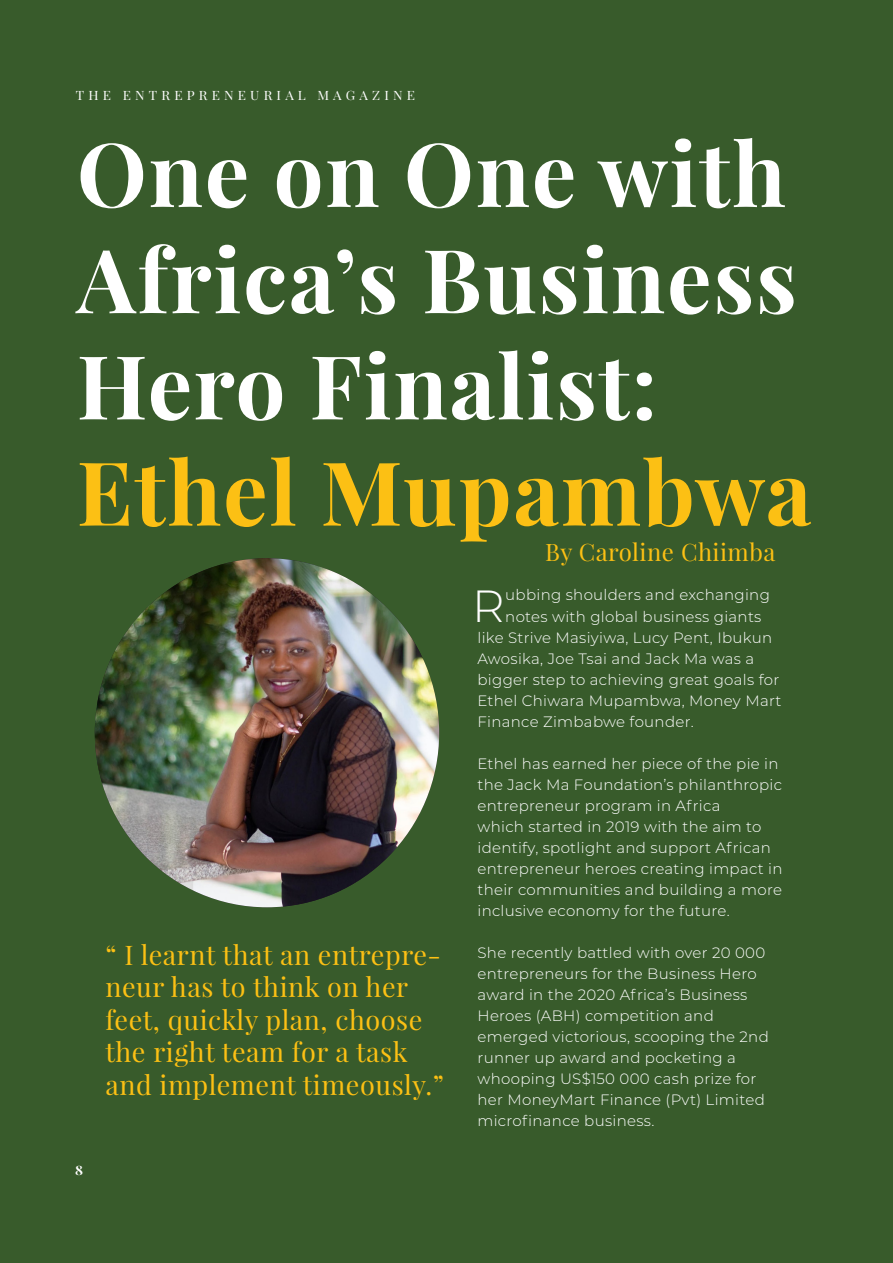
<style>
.page{position:relative;width:893px;height:1263px;background:#385b2b}
.page>*{position:absolute;margin:0;border:0;box-sizing:border-box;transform-origin:0 0}
.Sub_Heading{font:700 88.5px/106.2px "Playfair Display";letter-spacing:.02em;color:#fff}
.Paragraph_White{font:300 45px "Montserrat";color:#fff}
.Paragraph_With_18_Te{font:27px/32.4px "Playfair Display";letter-spacing:.02em;color:#fcc014}
.Paragraph_With_18_Te-2{font:24px "Playfair Display";letter-spacing:.02em;color:#fcc014}
.Paragraph_White-2{font:300 15px/21px "Montserrat";letter-spacing:.02em;color:#fff}
.t1{font:12.9px "Playfair Display";letter-spacing:.31em;color:#fff;scale:1.05 1}
.t2{font:700 12.9px "Playfair Display";color:#fff;scale:1.05 1}
.s1{color:#fcc014}
</style>
<div class="page">
<img style="left:95px;top:558px;width:344px;height:349px">
<p class="t1" style="left:76px;top:87px;width:325px">THE ENTREPRENEURIAL MAGAZINE</p>
<p class="Sub_Heading" style="left:77px;top:120px;width:711px">One on One with</p>
<p class="Sub_Heading" style="left:77px;top:226px;width:736px">Africa’s Business<br>Hero Finalist:<br><span class="s1">Ethel Mupambwa</span></p>
<p class="Paragraph_With_18_Te-2" style="left:545px;top:536px;width:232px">By Caroline Chiimba</p>
<p class="Paragraph_With_18_Te" style="left:105px;top:938px;width:340px">“ I learnt that an entrepre&shy;neur has to think on her feet, quickly plan, choose the right team for a task and implement timeously.”</p>
<p class="t2" style="left:75px;top:1162px;width:9px">8</p>
<p class="Paragraph_White" style="left:472px;top:575px;width:34px">R</p>
<p class="Paragraph_White-2" style="left:505px;top:584px;width:266px">ubbing shoulders and exchanging</p>
<p class="Paragraph_White-2" style="left:505px;top:605px;width:258px">notes with global business giants</p>
<p class="Paragraph_White-2" style="left:477px;top:626px;width:296px">like Strive Masiyiwa, Lucy Pent, Ibukun</p>
<p class="Paragraph_White-2" style="left:477px;top:647px;width:278px">Awosika, Joe Tsai and Jack Ma was a</p>
<p class="Paragraph_White-2" style="left:477px;top:668px;width:303px">bigger step to achieving great goals for</p>
<p class="Paragraph_White-2" style="left:477px;top:689px;width:305px">Ethel Chiwara Mupambwa, Money Mart</p>
<p class="Paragraph_White-2" style="left:477px;top:710px;width:218px">Finance Zimbabwe founder.</p>
<p class="Paragraph_White-2" style="left:477px;top:752px;width:307px">Ethel has earned her piece of the pie in the Jack Ma Foundation’s philanthropic entrepreneur program in Africa<br>which started in 2019 with the aim to identify, spotlight and support African entrepreneur heroes creating impact in their communities and building a more inclusive economy for the future.</p>
<p class="Paragraph_White-2" style="left:477px;top:941px;width:293px">She recently battled with over 20 000 entrepreneurs for the Business Hero award in the 2020 Africa’s Business Heroes (ABH) competition and emerged victorious, scooping the 2nd runner up award and pocketing a whooping US$150 000 cash prize for her MoneyMart Finance (Pvt) Limited microfinance business.</p>
</div>
